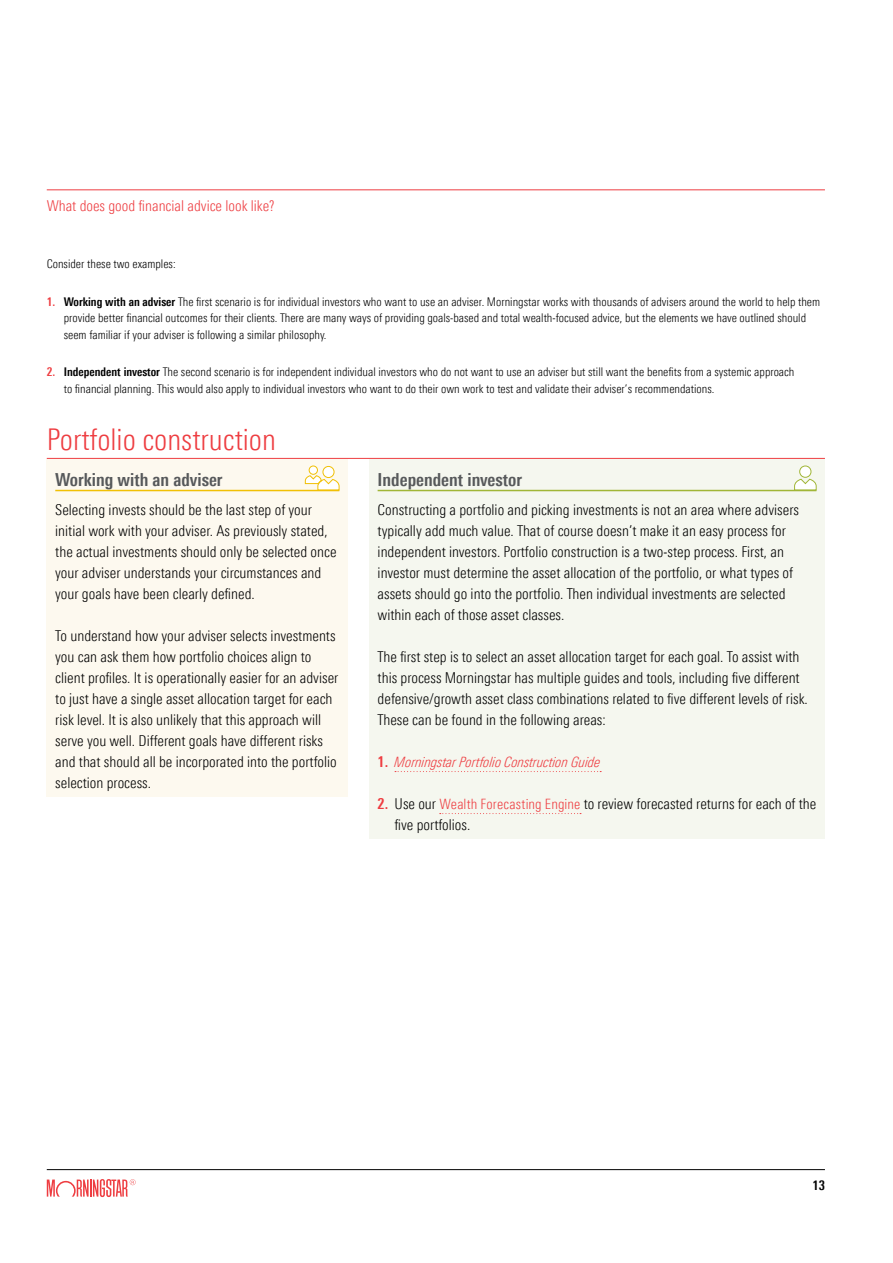
<style>
.page{position:relative;width:893px;height:1263px;background:#fff}
.page>*{position:absolute;margin:0;border:0;box-sizing:border-box;transform-origin:0 0}
.t1{font:300 condensed 30px "Univers Nextfor MORN";color:#ee3d41}
.t2{font:700 condensed 18px "Univers Nextfor MORN";color:#57595b}
.t3{font:300 condensed 15px/21px "Univers Nextfor MORN";color:#000}
.t4{font:300 condensed 15px "Univers Nextfor MORN";color:#ee3d41}
.t5{font:italic 300 condensed 14.25px "Univers Nextfor MORN";letter-spacing:.005em;color:#ee3d41}
.t6{font:700 condensed 13.2px "Univers Nextfor MORN";color:#000}
.t7{font:300 condensed 12px/16.5px "Univers Nextfor MORN";color:#000}
.s1{font-weight:700;color:#ee3d41}
.s2{font-weight:700}
.s3{font-weight:700;font-style:normal;font-size:15px}
.s4{font-size:14.25px;color:#ee3d41}
</style>
<div class="page">
<hr style="left:47px;top:1169px;width:778px;height:1px;background:#000">
<svg style="left:47px;top:1179px;width:89px;height:18px"></svg>
<hr style="left:47px;top:190px;width:778px;height:1px;background:#ee3d41">
<div style="left:369px;top:459px;width:456px;height:379px;background:#f5f7ef"></div>
<hr style="left:378px;top:490px;width:438px;height:1px;background:#a1b637">
<svg style="left:395px;top:771px;width:206px;height:1px"></svg>
<svg style="left:440px;top:813px;width:141px;height:1px"></svg>
<div style="left:47px;top:459px;width:301px;height:337px;background:#fdf9ef"></div>
<hr style="left:55px;top:490px;width:284px;height:1px;background:#f1c005">
<hr style="left:47px;top:458px;width:778px;height:1px;background:#ee3d41">
<svg style="left:794px;top:465px;width:23px;height:25px"></svg>
<svg style="left:305px;top:465px;width:35px;height:25px"></svg>
<p class="t4" style="left:47px;top:197px;width:229px">What does good financial advice look like?</p>
<p class="t7" style="left:47px;top:256px;width:130px">Consider these two examples:</p>
<p class="t7" style="left:64px;top:293px;width:758px;text-indent:-17px"><span class="s1">1.</span> <span class="s2">Working with an adviser</span> The first scenario is for individual investors who want to use an adviser. Morningstar works with thousands of advisers around the world to help them provide better financial outcomes for their clients. There are many ways of providing goals-based and total wealth-focused advice, but the elements we have outlined should seem familiar if your adviser is following a similar philosophy.</p>
<p class="t7" style="left:64px;top:364px;width:732px;text-indent:-17px"><span class="s1">2.</span> <span class="s2">Independent investor</span> The second scenario is for independent individual investors who do not want to use an adviser but still want the benefits from a systemic approach to financial planning. This would also apply to individual investors who want to do their own work to test and validate their adviser’s recommendations.</p>
<h1 class="t1" style="left:47px;top:422px;width:231px">Portfolio construction</h1>
<p class="t2" style="left:55px;top:468px;width:169px">Working with an adviser</p>
<p class="t3" style="left:55px;top:499px;width:283px">Selecting invests should be the last step of your initial work with your adviser. As previously stated, the actual investments should only be selected once your adviser understands your circumstances and your goals have been clearly defined.</p>
<p class="t3" style="left:55px;top:625px;width:285px">To understand how your adviser selects investments you can ask them how portfolio choices align to client profiles. It is operationally easier for an adviser to just have a single asset allocation target for each risk level. It is also unlikely that this approach will serve you well. Different goals have different risks and that should all be incorporated into the portfolio selection process.</p>
<p class="t2" style="left:378px;top:468px;width:146px">Independent investor</p>
<p class="t3" style="left:378px;top:499px;width:423px">Constructing a portfolio and picking investments is not an area where advisers typically add much value. That of course doesn’t make it an easy process for independent investors. Portfolio construction is a two-step process. First, an investor must determine the asset allocation of the portfolio, or what types of assets should go into the portfolio. Then individual investments are selected within each of those asset classes.</p>
<p class="t3" style="left:378px;top:646px;width:432px">The first step is to select an asset allocation target for each goal. To assist with this process Morningstar has multiple guides and tools, including five different defensive/growth asset class combinations related to five different levels of risk.<br>These can be found in the following areas:</p>
<p class="t5" style="left:378px;top:754px;width:224px"><span class="s3">1.</span> Morningstar Portfolio Construction Guide</p>
<p class="t3" style="left:395px;top:793px;width:423px;text-indent:-17px"><span class="s1">2.</span> Use our <span class="s4">Wealth Forecasting Engine</span> to review forecasted returns for each of the five portfolios.</p>
<p class="t6" style="left:812px;top:1177px;width:14px">13</p>
</div>
